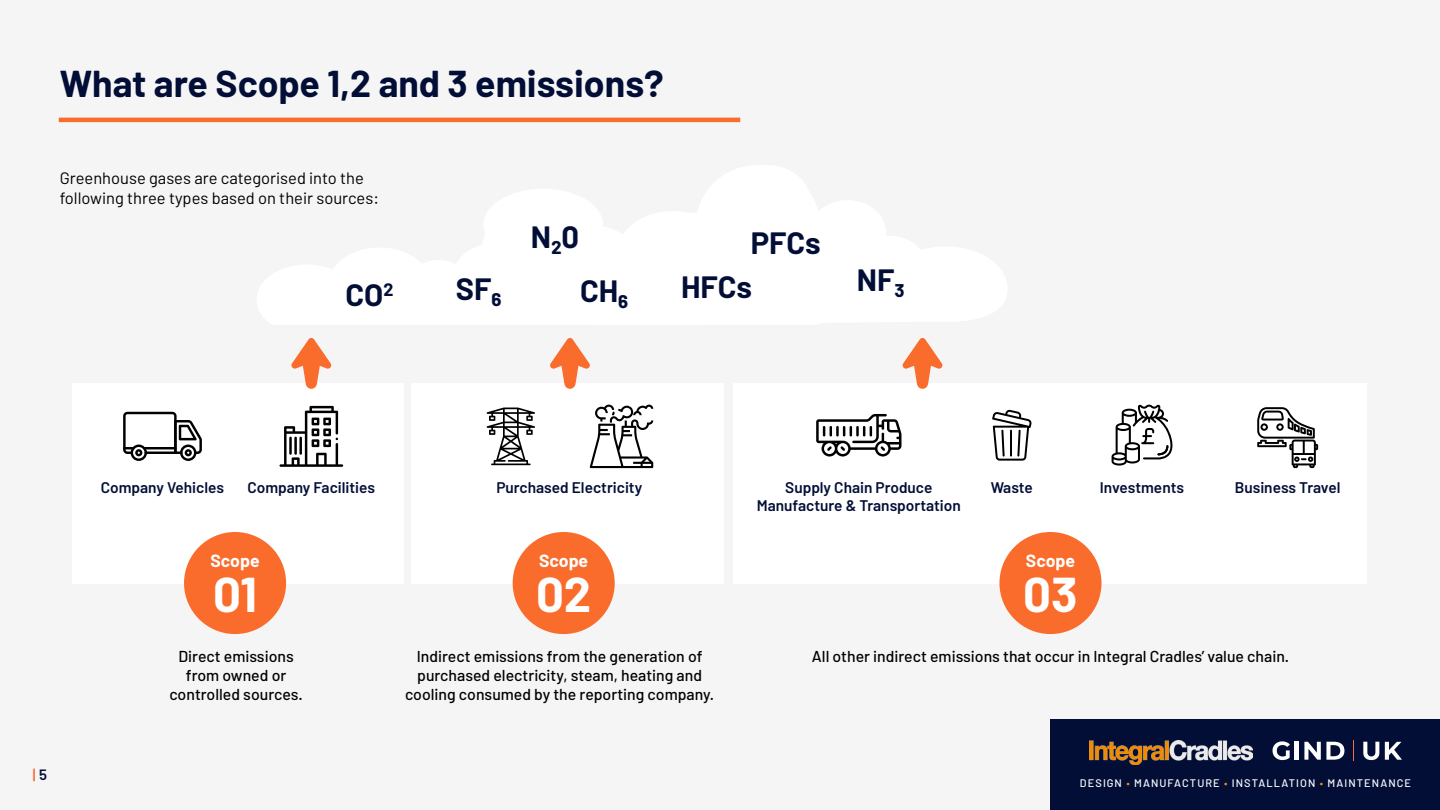
<style>
.page{position:relative;width:1440px;height:810px;background:#f5f5f5}
.page>*{position:absolute;margin:0;border:0;box-sizing:border-box;transform-origin:0 0}
.t1{font:700 48.97px "Barlow";color:#fff}
.t2{font:700 37.5px "Barlow";color:#020e36}
.t3{font:700 30.9px "Barlow";color:#020e36}
.t4{font:700 17.7px "Barlow";color:#fff}
.t5{font:16.5px/19.8px "Barlow";color:#000}
.t6{font:500 15.83px/19px "Barlow";color:#000;text-align:center}
.t7{font:600 15.45px/18.5px "Barlow";color:#020e36;text-align:center}
.t8{font:600 15px "Barlow";color:#fa6c2c}
.t9{font:500 10.95px "Barlow";letter-spacing:.1em;color:#fff}
.s1{color:#020e36}
.s2{color:#f08b05}
</style>
<div class="page">
<div style="left:1051px;top:719px;width:389px;height:91px;background:#020e36"></div>
<img style="left:1089px;top:741px;width:164px;height:24px">
<svg style="left:1273px;top:741px;width:17px;height:19px"></svg>
<hr style="left:1295px;top:742px;width:4px;height:18px;background:#fff">
<svg style="left:1304px;top:742px;width:40px;height:18px"></svg>
<svg style="left:1363px;top:742px;width:16px;height:18px"></svg>
<svg style="left:1385px;top:742px;width:17px;height:18px"></svg>
<div style="left:411px;top:383px;width:313px;height:201px;background:#fff"></div>
<div style="left:734px;top:383px;width:633px;height:201px;background:#fff"></div>
<div style="left:73px;top:384px;width:331px;height:200px;background:#fff"></div>
<svg style="left:291px;top:338px;width:41px;height:51px"></svg>
<svg style="left:550px;top:338px;width:40px;height:51px"></svg>
<svg style="left:902px;top:338px;width:41px;height:51px"></svg>
<svg style="left:816px;top:414px;width:85px;height:43px"></svg>
<svg style="left:992px;top:410px;width:40px;height:51px"></svg>
<svg style="left:1257px;top:407px;width:61px;height:61px"></svg>
<svg style="left:279px;top:406px;width:64px;height:61px"></svg>
<hr style="left:289px;top:437px;width:3px;height:18px;background:#000">
<hr style="left:294px;top:437px;width:3px;height:18px;background:#000">
<hr style="left:299px;top:437px;width:3px;height:18px;background:#000">
<svg style="left:1112px;top:404px;width:61px;height:62px"></svg>
<svg style="left:487px;top:408px;width:48px;height:57px"></svg>
<svg style="left:590px;top:405px;width:63px;height:63px"></svg>
<svg style="left:123px;top:412px;width:79px;height:49px"></svg>
<div style="left:184px;top:532px;width:102px;height:102px;background:#fa6c2c;border-radius:50%"></div>
<div style="left:513px;top:532px;width:102px;height:102px;background:#fa6c2c;border-radius:50%"></div>
<div style="left:999px;top:532px;width:103px;height:102px;background:#fa6c2c;border-radius:50%"></div>
<hr style="left:59px;top:118px;width:681px;height:4px;background:#fa6c2c">
<h2 class="t2" style="left:60px;top:61px;width:605px">What are Scope 1,2 and 3 emissions?</h2>
<p class="t5" style="left:60px;top:168px;width:321px">Greenhouse gases are categorised into the following three types based on their sources:</p>
<h3 class="t3" style="left:531px;top:217px;width:50px">N20</h3>
<h3 class="t3" style="left:345px;top:276px;width:50px">CO<sup>2</sup></h3>
<h3 class="t3" style="left:456px;top:269px;width:47px">SF6</h3>
<h3 class="t3" style="left:580px;top:272px;width:50px">CH6</h3>
<h3 class="t3" style="left:751px;top:223px;width:72px">PFCs</h3>
<h3 class="t3" style="left:681px;top:268px;width:72px">HFCs</h3>
<h3 class="t3" style="left:857px;top:261px;width:49px">NF3</h3>
<p class="t8" style="left:33px;top:765px;width:16px">|<span class="s1">5</span></p>
<p class="t7" style="left:101px;top:478px;width:125px">Company Vehicles</p>
<p class="t7" style="left:247px;top:478px;width:129px">Company Facilities</p>
<p class="t7" style="left:496px;top:478px;width:147px">Purchased Electricity</p>
<p class="t7" style="left:757px;top:478px;width:206px">Supply Chain Produce<br>Manufacture &amp; Transportation</p>
<p class="t7" style="left:991px;top:478px;width:44px">Waste</p>
<p class="t7" style="left:1100px;top:478px;width:86px">Investments</p>
<p class="t7" style="left:1235px;top:478px;width:107px">Business Travel</p>
<p class="t4" style="left:210px;top:549px;width:51px">Scope</p>
<h1 class="t1" style="left:213px;top:564px;width:45px">01</h1>
<p class="t4" style="left:539px;top:549px;width:51px">Scope</p>
<h1 class="t1" style="left:536px;top:564px;width:57px">02</h1>
<p class="t4" style="left:1026px;top:549px;width:51px">Scope</p>
<h1 class="t1" style="left:1023px;top:564px;width:56px">03</h1>
<p class="t6" style="left:169px;top:647px;width:135px">Direct emissions from owned or controlled sources.</p>
<p class="t6" style="left:405px;top:647px;width:311px">Indirect emissions from the generation of purchased electricity, steam, heating and cooling consumed by the reporting company.</p>
<p class="t6" style="left:812px;top:647px;width:479px">All other indirect emissions that occur in Integral Cradles’ value chain.</p>
<p class="t9" style="left:1080px;top:776px;width:333px">DESIGN <span class="s2">•</span> MANUFACTURE <span class="s2">•</span> INSTALLATION <span class="s2">•</span> MAINTENANCE</p>
</div>
